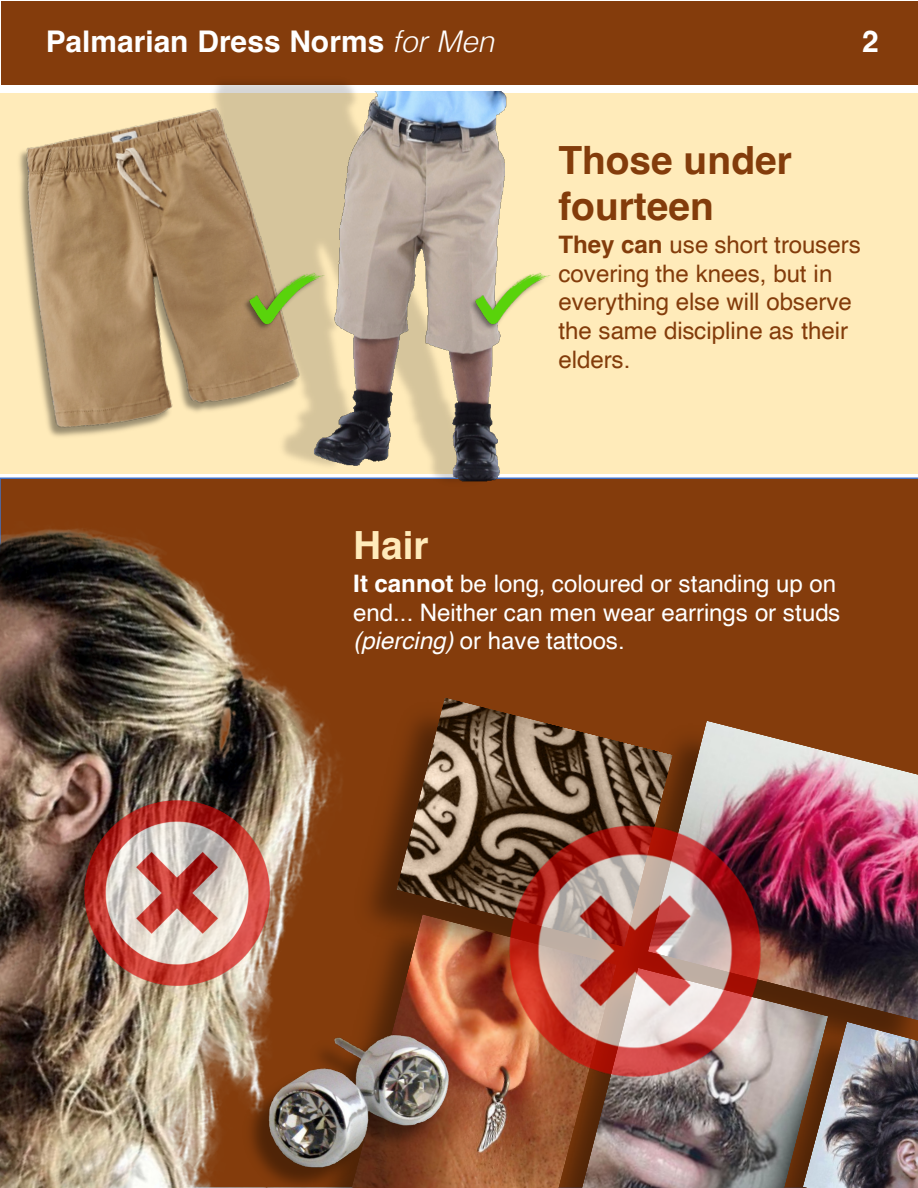
<style>
.page{position:relative;width:918px;height:1188px;background:#fff}
.page>*{position:absolute;margin:0;border:0;box-sizing:border-box;transform-origin:0 0}
.t1{font:700 38.85px/46.8px "Helvetica";color:#833c0b}
.t2{font:700 38.85px "Helvetica";color:#ffebba}
.t3{font:700 29.85px "Helvetica";color:#fff}
.t4{font:24.15px/28.8px "Helvetica";letter-spacing:-.005em;color:#833c0b}
.t5{font:24.15px/28.8px "Helvetica";letter-spacing:-.005em;color:#fff}
.s1{font-weight:300;font-style:italic}
.s2{font-weight:700}
.s3{font-style:italic}
</style>
<div class="page">
<div style="left:0;top:477px;width:918px;height:238px;background:#843c0c"></div>
<div style="left:1px;top:1px;width:917px;height:84px;background:#843c0c"></div>
<div style="left:0;top:93px;width:918px;height:381px;background:#ffebba"></div>
<img style="left:103px;top:83px;width:522px;height:443px">
<img style="left:274px;top:92px;width:342px;height:425px">
<img style="left:0;top:83px;width:320px;height:399px">
<img style="left:0;top:83px;width:318px;height:386px">
<img style="left:0;top:521px;width:405px;height:667px">
<img style="left:679px;top:721px;width:239px;height:295px">
<img style="left:622px;top:968px;width:206px;height:220px">
<img style="left:299px;top:909px;width:323px;height:279px">
<img style="left:352px;top:1000px;width:265px;height:188px">
<img style="left:226px;top:1021px;width:237px;height:167px">
<img style="left:256px;top:1024px;width:204px;height:152px">
<img style="left:750px;top:1016px;width:168px;height:172px">
<img style="left:803px;top:1022px;width:115px;height:166px">
<img style="left:81px;top:797px;width:192px;height:191px">
<img style="left:344px;top:692px;width:335px;height:308px">
<img style="left:396px;top:697px;width:277px;height:250px">
<img style="left:505px;top:821px;width:260px;height:260px">
<img style="left:455px;top:252px;width:99px;height:97px">
<img style="left:465px;top:256px;width:86px;height:83px">
<img style="left:229px;top:252px;width:98px;height:97px">
<img style="left:238px;top:256px;width:86px;height:83px">
<p class="t3" style="left:46px;top:29px;width:450px">Palmarian Dress Norms <span class="s1">for Men</span></p>
<p class="t3" style="left:862px;top:29px;width:18px">2</p>
<h1 class="t1" style="left:558px;top:139px;width:235px">Those under fourteen</h1>
<p class="t4" style="left:558px;top:231px;width:304px"><span class="s2">They can</span> use short trousers covering the knees, but in everything else will observe the same discipline as their elders.</p>
<h1 class="t2" style="left:353px;top:530px;width:77px">Hair</h1>
<p class="t5" style="left:353px;top:570px;width:489px"><span class="s2">It cannot</span> be long, coloured or standing up on end... Neither can men wear earrings or studs <span class="s3">(piercing)</span> or have tattoos.</p>
</div>
